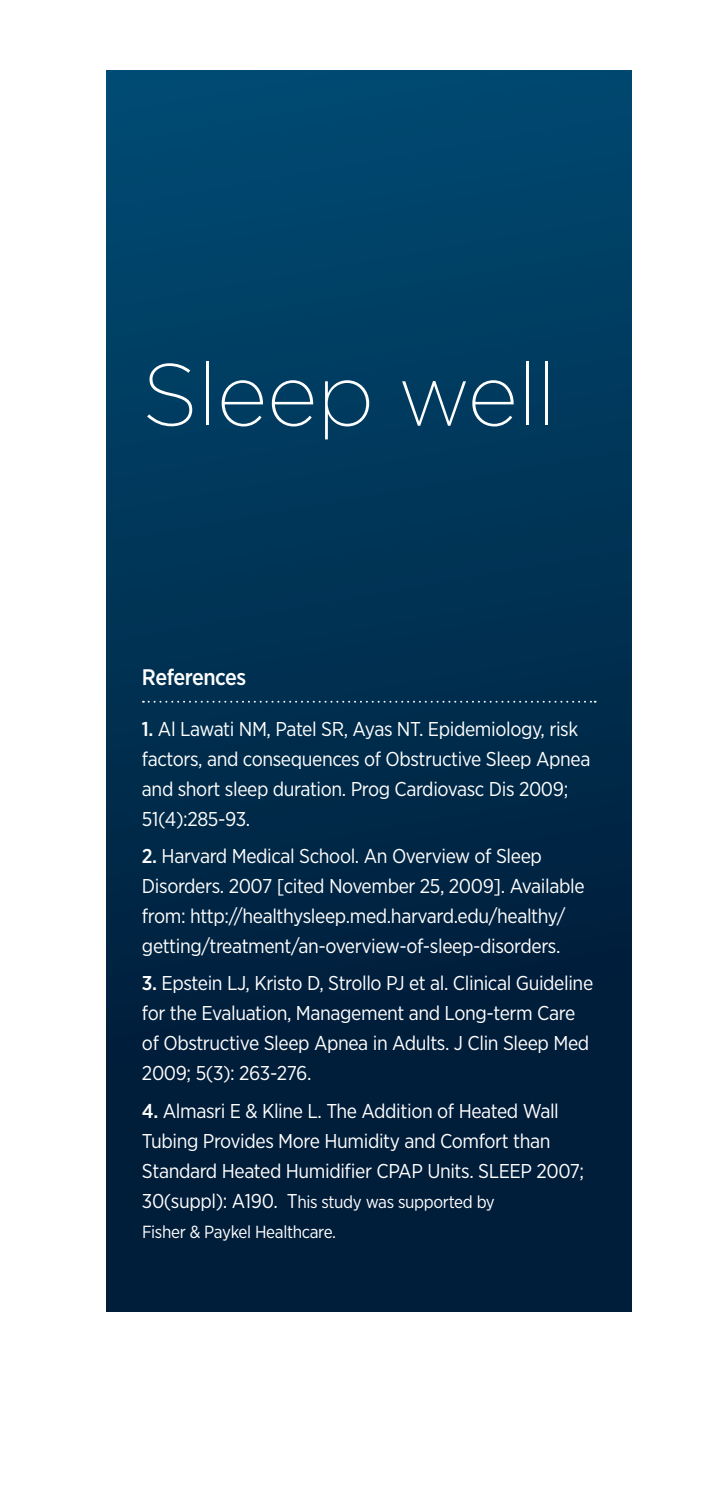
<style>
.page{position:relative;width:702px;height:1489px;background:#fff}
.page>*{position:absolute;margin:0;border:0;box-sizing:border-box;transform-origin:0 0}
.t1{font:200 87.5px "Gotham";letter-spacing:-.01em;color:#fff}
.t2{font:500 22.5px "Gotham Narrow";letter-spacing:-.02em;color:#fff}
.t3{font:20px/30px "Gotham Narrow";letter-spacing:-.02em;color:#fff}
.t4{font:17.5px/30px "Gotham Narrow";letter-spacing:-.02em;color:#fff}
.s1{font-weight:500}
.s2{font-size:20px}
</style>
<div class="page">
<div style="left:106px;top:71px;width:525px;height:1240px;background:linear-gradient(to bottom,#004870,#001630)"></div>
<svg style="left:143px;top:700px;width:452px;height:2px"></svg>
<h1 class="t1" style="left:142px;top:340px;width:416px">Sleep well</h1>
<p class="t2" style="left:142px;top:662px;width:106px">References</p>
<p class="t3" style="left:142px;top:713px;width:450px"><span class="s1">1.</span> Al Lawati NM, Patel SR, Ayas NT. Epidemiology, risk factors, and consequences of Obstructive Sleep Apnea and short sleep duration. Prog Cardiovasc Dis 2009; 51(4):285-93.</p>
<p class="t3" style="left:142px;top:840px;width:444px"><span class="s1">2.</span> Harvard Medical School. An Overview of Sleep Disorders. 2007 [cited November 25, 2009]. Available from: http://healthysleep.med.harvard.edu/healthy/ getting/treatment/an-overview-of-sleep-disorders.</p>
<p class="t3" style="left:142px;top:967px;width:452px"><span class="s1">3.</span> Epstein LJ, Kristo D, Strollo PJ et al. Clinical Guideline for the Evaluation, Management and Long-term Care of Obstructive Sleep Apnea in Adults. J Clin Sleep Med 2009; 5(3): 263-276.</p>
<p class="t3" style="left:142px;top:1095px;width:443px"><span class="s1">4.</span> Almasri E &amp; Kline L. The Addition of Heated Wall<br>Tubing Provides More Humidity and Comfort than<br>Standard Heated Humidifier CPAP Units. SLEEP 2007;</p>
<p class="t4" style="left:142px;top:1185px;width:354px"><span class="s2">30(suppl): A190. T</span>his study was supported by<br>Fisher &amp; Paykel Healthcare.</p>
</div>
